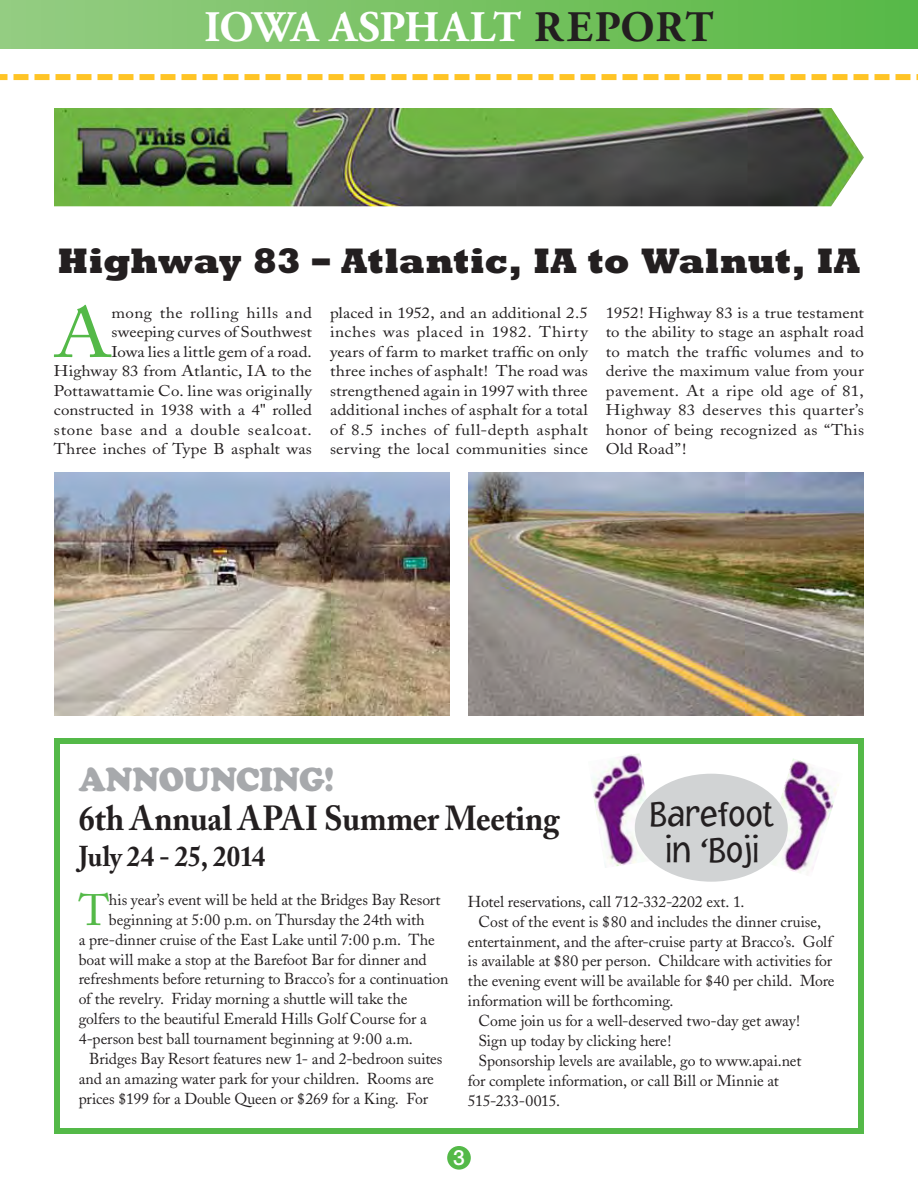
<style>
.page{position:relative;width:918px;height:1188px;background:#fff}
.page>*{position:absolute;margin:0;border:0;box-sizing:border-box;transform-origin:0 0}
.t1{font:70.35px "Adobe Caslon";color:#54b948;scale:1.1 1}
.t2{font:43.65px "Adobe Caslon";color:#54b948}
.t3{font:700 43.5px "Adobe Garamond";letter-spacing:.005em;color:#fff}
.t4{font:800 36px "Rockwell";letter-spacing:.01em;color:#231f20;scale:.96 1}
.t5{font:300 36px/36px "Jacoby";letter-spacing:-.05em;color:#231f20;text-align:center}
.t6{font:700 34.5px "Adobe Caslon";letter-spacing:.005em;color:#231f20;scale:.94 1}
.t7{font:33px "Cooper Black Std";letter-spacing:-.005em;color:#a7a9ac;scale:.94 1}
.t8{font:700 28.5px "Adobe Caslon";letter-spacing:-.005em;color:#231f20;scale:.94 1}
.t9{font:500 21px "Helvetica Neue";color:#fff}
.t10{font:15.75px "Adobe Caslon";letter-spacing:-.005em;color:#231f20}
.t11{font:15.45px/19.5px "Adobe Caslon";letter-spacing:.015em;color:#231f20;text-align:justify;scale:1.1 1}
.s1{color:#231f20}
</style>
<div class="page">
<svg style="left:0;top:74px;width:918px;height:6px"></svg>
<div style="left:0;top:0;width:918px;height:49px;background:linear-gradient(to right,#95cc81,#59b945)"></div>
<div style="left:447px;top:1146px;width:24px;height:24px;background:#54b948;border-radius:50%"></div>
<img style="left:54px;top:108px;width:810px;height:98px">
<img style="left:54px;top:472px;width:396px;height:244px">
<img style="left:468px;top:472px;width:396px;height:243px">
<img style="left:762px;top:758px;width:77px;height:115px">
<img style="left:592px;top:753px;width:64px;height:115px">
<div style="left:54px;top:738px;width:810px;height:396px;border:6px solid #54b948"></div>
<div style="left:635px;top:774px;width:153px;height:108px;background:#d1d3d4;border-radius:50%"></div>
<h3 class="t3" style="left:204px;top:3px;width:511px">IOWA ASPHALT <span class="s1">REPORT</span></h3>
<h3 class="t4" style="left:58px;top:238px;width:837px">Highway 83 – Atlantic, IA to Walnut, IA</h3>
<h1 class="t1" style="left:54px;top:292px;width:54px">A</h1>
<p class="t11" style="left:54px;top:303px;width:236px;text-align:right">mong the rolling hills and sweeping curves of Southwest<br>Iowa lies a little gem of a road.<br>Highway 83 from Atlantic, IA to the<br>Pottawattamie Co. line was originally constructed in 1938 with a 4" rolled stone base and a double sealcoat.<br>Three inches of Type B asphalt was</p>
<p class="t11" style="left:330px;top:303px;width:236px">placed in 1952, and an additional 2.5 inches was placed in 1982. Thirty years of farm to market traffic on only three inches of asphalt! The road was strengthened again in 1997 with three additional inches of asphalt for a total of 8.5 inches of full-depth asphalt serving the local communities since</p>
<p class="t11" style="left:606px;top:303px;width:236px">1952! Highway 83 is a true testament to the ability to stage an asphalt road to match the traffic volumes and to derive the maximum value from your pavement. At a ripe old age of 81, Highway 83 deserves this quarter’s honor of being recognized as “This Old Road”!</p>
<h3 class="t7" style="left:79px;top:759px;width:273px">ANNOUNCING!</h3>
<h3 class="t6" style="left:79px;top:797px;width:513px">6th Annual APAI Summer Meeting</h3>
<h3 class="t8" style="left:79px;top:839px;width:200px">July 24 - 25, 2014</h3>
<h2 class="t2" style="left:79px;top:884px;width:32px">T</h2>
<p class="t10" style="left:109px;top:890px;width:333px">his year’s event will be held at the Bridges Bay Resort</p>
<h3 class="t5" style="left:649px;top:795px;width:128px">Barefoot in ‘Boji</h3>
<p class="t10" style="left:468px;top:892px;width:278px">Hotel reservations, call 712-332-2202 ext. 1.</p>
<p class="t10" style="left:479px;top:912px;width:344px">Cost of the event is $80 and includes the dinner cruise,</p>
<p class="t10" style="left:468px;top:932px;width:366px">entertainment, and the after-cruise party at Bracco’s. Golf</p>
<p class="t10" style="left:468px;top:952px;width:366px">is available at $80 per person. Childcare with activities for</p>
<p class="t10" style="left:468px;top:972px;width:368px">the evening event will be available for $40 per child. More</p>
<p class="t10" style="left:468px;top:992px;width:207px">information will be forthcoming.</p>
<p class="t10" style="left:479px;top:1011px;width:323px">Come join us for a well-deserved two-day get away!</p>
<p class="t10" style="left:479px;top:1031px;width:194px">Sign up today by clicking here!</p>
<p class="t10" style="left:479px;top:1051px;width:324px">Sponsorship levels are available, go to www.apai.net</p>
<p class="t10" style="left:468px;top:1071px;width:312px">for complete information, or call Bill or Minnie at</p>
<p class="t10" style="left:468px;top:1091px;width:94px">515-233-0015.</p>
<p class="t10" style="left:109px;top:910px;width:317px">beginning at 5:00 p.m. on Thursday the 24th with</p>
<p class="t10" style="left:79px;top:930px;width:358px">a pre-dinner cruise of the East Lake until 7:00 p.m. The</p>
<p class="t10" style="left:79px;top:950px;width:349px">boat will make a stop at the Barefoot Bar for dinner and</p>
<p class="t10" style="left:79px;top:970px;width:371px">refreshments before returning to Bracco’s for a continuation</p>
<p class="t10" style="left:79px;top:990px;width:330px">of the revelry. Friday morning a shuttle will take the</p>
<p class="t10" style="left:79px;top:1010px;width:350px">golfers to the beautiful Emerald Hills Golf Course for a</p>
<p class="t10" style="left:79px;top:1029px;width:336px">4-person best ball tournament beginning at 9:00 a.m.</p>
<p class="t10" style="left:89px;top:1049px;width:355px">Bridges Bay Resort features new 1- and 2-bedroon suites</p>
<p class="t10" style="left:79px;top:1069px;width:357px">and an amazing water park for your children. Rooms are</p>
<p class="t10" style="left:79px;top:1089px;width:351px">prices $199 for a Double Queen or $269 for a King. For</p>
<h3 class="t9" style="left:453px;top:1145px;width:13px">3</h3>
</div>
